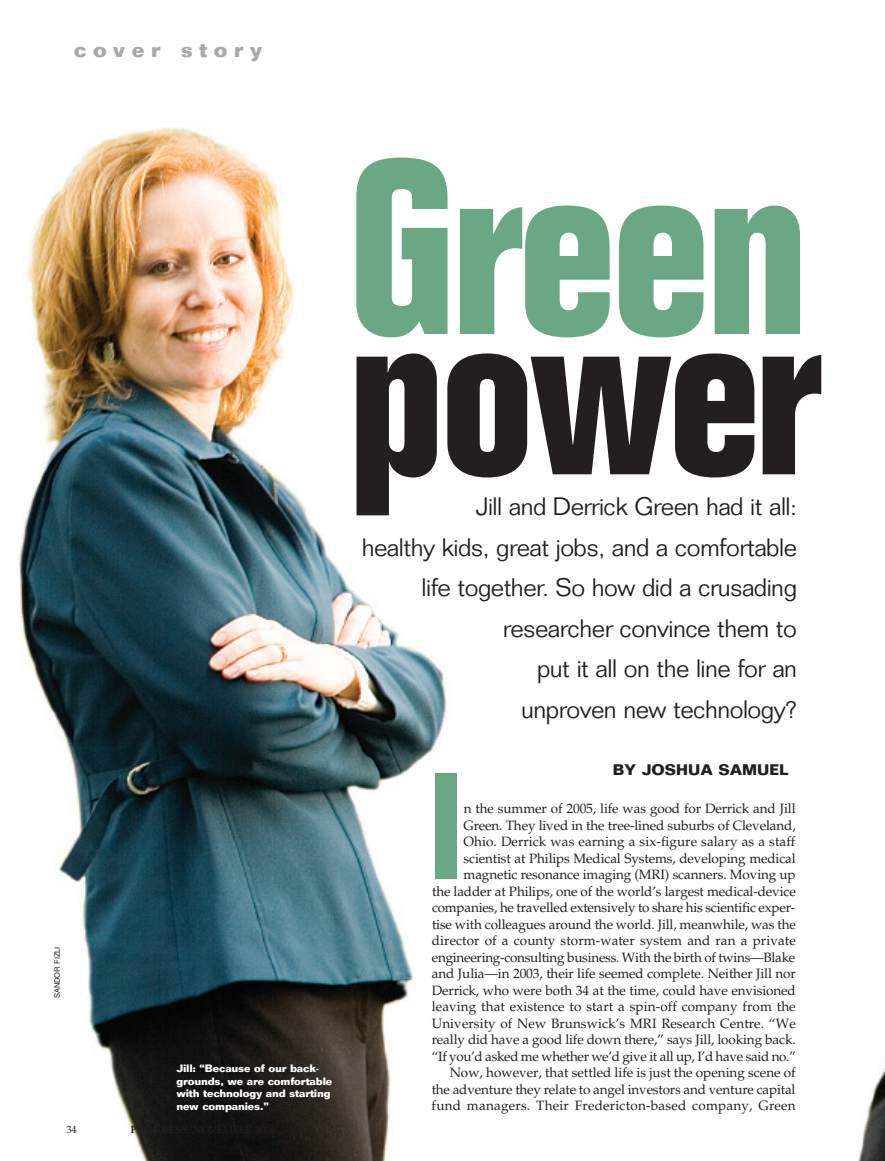
<style>
.page{position:relative;width:885px;height:1161px;background:#fff}
.page>*{position:absolute;margin:0;border:0;box-sizing:border-box;transform-origin:0 0}
.t1{font:700 condensed 242.4px "Folio";letter-spacing:-.02em;color:#6aa883}
.t2{font:700 condensed 228px "Folio";letter-spacing:-.02em;color:#231f20}
.t3{font:700 condensed 147.75px "Folio";color:#6aa883}
.t4{font:300 24.75px/40.5px "Folio";letter-spacing:-.02em;color:#231f20;text-align:right}
.t5{font:700 21px "Folio";letter-spacing:.3em;color:#a8a9ad}
.t6{font:700 15px "Folio";color:#231f20}
.t7{font:13.5px/16.5px "Palatino";letter-spacing:-.01em;color:#231f20;text-align:right}
.t8{font:700 10.5px/12.6px "Folio";letter-spacing:-.015em;color:#fff}
.t9{font:10.5px "Palatino";color:#231f20}
.t10{font:7.5px "Helvetica";color:#231f20}
</style>
<div class="page">
<img style="left:19px;top:127px;width:428px;height:1034px">
<img style="left:858px;top:1071px;width:26px;height:90px">
<h3 class="t5" style="left:74px;top:42px;width:190px">cover story</h3>
<p class="t10" style="left:54px;top:998px;width:53px;rotate:-90deg">SANDOR FIZLI</p>
<p class="t9" style="left:66px;top:1125px;width:12px">34</p>
<p class="t8" style="left:176px;top:1063px;width:157px">Jill: “Because of our back&shy;grounds, we are comfortable with technology and starting new companies.”</p>
<h1 class="t1" style="left:348px;top:161px;width:462px">Green</h1>
<h2 class="t2" style="left:348px;top:312px;width:475px">power</h2>
<h3 class="t4" style="left:361px;top:489px;width:436px">Jill and Derrick Green had it all:<br>healthy kids, great jobs, and a comfortable life together. So how did a crusading researcher convince them to<br>put it all on the line for an<br>unproven new technology?</h3>
<p class="t6" style="left:612px;top:764px;width:177px">BY JOSHUA SAMUEL</p>
<h3 class="t3" style="left:428px;top:774px;width:37px">I</h3>
<p class="t7" style="left:431px;top:802px;width:366px">n the summer of 2005, life was good for Derrick and Jill Green. They lived in the tree-lined suburbs of Cleveland, Ohio. Derrick was earning a six-figure salary as a staff scientist at Philips Medical Systems, developing medical magnetic resonance imaging (MRI) scanners. Moving up<br>the ladder at Philips, one of the world’s largest medical-device companies, he travelled extensively to share his scientific exper&shy;tise with colleagues around the world. Jill, meanwhile, was the director of a county storm-water system and ran a private engineering-consulting business. With the birth of twins—Blake and Julia—in 2003, their life seemed complete. Neither Jill nor Derrick, who were both 34 at the time, could have envisioned leaving that existence to start a spin-off company from the University of New Brunswick’s MRI Research Centre. “We really did have a good life down there,” says Jill, looking back. “If you’d asked me whether we’d give it all up, I’d have said no.” Now, however, that settled life is just the opening scene of the adventure they relate to angel investors and venture capital fund managers. Their Fredericton-based company, Green</p>
</div>
